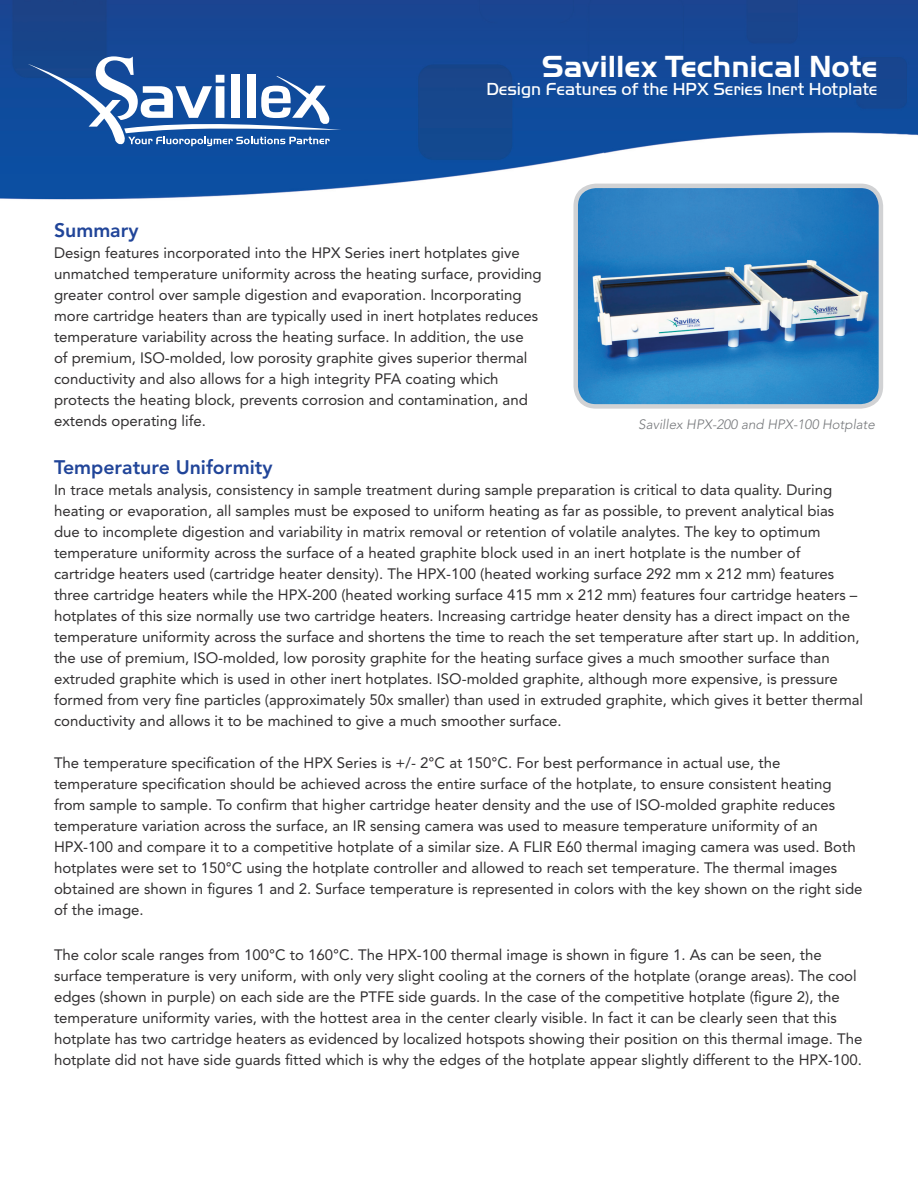
<style>
.page{position:relative;width:918px;height:1188px;background:#fff}
.page>*{position:absolute;margin:0;border:0;box-sizing:border-box;transform-origin:0 0}
.t1{font:700 31.5px "Handel Got D";color:#fff}
.t2{font:800 19.5px "Avenir LT Std";color:#214599}
.t3{font:300 18px "Handel Got D";color:#fff}
.t4{font:15px/21px "Avenir LT Std";color:#312f30}
.t5{font:italic 300 13.5px "Avenir LT Std";color:#76787b}
.s1{color:#231f20}
</style>
<div class="page">
<img style="left:0;top:0;width:918px;height:200px">
<svg style="left:28px;top:56px;width:313px;height:90px"></svg>
<img style="left:576px;top:186px;width:305px;height:218px">
<div style="left:573px;top:184px;width:310px;height:225px;border:4px solid #d1d2d4;border-radius:20px"></div>
<h1 class="t1" style="left:542px;top:48px;width:337px">Savillex Technical Note</h1>
<p class="t3" style="left:486px;top:78px;width:393px">Design Features of the HPX Series Inert Hotplate</p>
<h2 class="t2" style="left:54px;top:219px;width:86px">Summary</h2>
<p class="t4" style="left:54px;top:243px;width:489px">Design features incorporated into the HPX Series inert hotplates give unmatched temperature uniformity across the heating surface, providing greater control over sample digestion and evaporation. Incorporating more cartridge heaters than are typically used in inert hotplates reduces temperature variability across the heating surface. In addition, the use<br>of premium, ISO-molded, low porosity graphite gives superior thermal conductivity and also allows for a high integrity PFA coating which protects the heating block, prevents corrosion and contamination, and extends operating life.</p>
<h2 class="t2" style="left:54px;top:456px;width:220px">Temperature Uniformity</h2>
<p class="t4" style="left:54px;top:480px;width:811px">In trace metals analysis, consistency in sample treatment during sample preparation is critical to data quality. During heating or evaporation, all samples must be exposed to uniform heating as far as possible, to prevent analytical bias due to incomplete digestion and variability in matrix removal or retention of volatile analytes. The key to optimum temperature uniformity across the surface of a heated graphite block used in an inert hotplate is the number of cartridge heaters used (cartridge heater density). The HPX-100 (heated working surface 292 mm x 212 mm) features three cartridge heaters while the HPX-200 (heated working surface 415 mm x 212 mm) features four cartridge heaters – hotplates of this size normally use two cartridge heaters. Increasing cartridge heater density has a direct impact on the temperature uniformity across the surface and shortens the time to reach the set temperature after start up. In addition, the use of premium, ISO-molded, low porosity graphite for the heating surface gives a much smoother surface than extruded graphite which is used in other inert hotplates. ISO-molded graphite, although more expensive, is pressure formed from very fine particles (approximately 50x smaller) than used in extruded graphite, which gives it better thermal conductivity and allows it to be machined to give a much smoother surface.</p>
<p class="t4" style="left:54px;top:753px;width:810px">The temperature specification of the HPX Series is +/- 2<span class="s1">°</span>C at 150<span class="s1">°</span>C. For best performance in actual use, the temperature specification should be achieved across the entire surface of the hotplate, to ensure consistent heating from sample to sample. To confirm that higher cartridge heater density and the use of ISO-molded graphite reduces temperature variation across the surface, an IR sensing camera was used to measure temperature uniformity of an HPX-100 and compare it to a competitive hotplate of a similar size. A FLIR E60 thermal imaging camera was used. Both hotplates were set to 150<span class="s1">°</span>C using the hotplate controller and allowed to reach set temperature. The thermal images obtained are shown in figures 1 and 2. Surface temperature is represented in colors with the key shown on the right side of the image.</p>
<p class="t4" style="left:54px;top:945px;width:810px">The color scale ranges from 100<span class="s1">°</span>C to 160<span class="s1">°</span>C. The HPX-100 thermal image is shown in figure 1. As can be seen, the surface temperature is very uniform, with only very slight cooling at the corners of the hotplate (orange areas). The cool edges (shown in purple) on each side are the PTFE side guards. In the case of the competitive hotplate (figure 2), the temperature uniformity varies, with the hottest area in the center clearly visible. In fact it can be clearly seen that this hotplate has two cartridge heaters as evidenced by localized hotspots showing their position on this thermal image. The hotplate did not have side guards fitted which is why the edges of the hotplate appear slightly different to the HPX-100.</p>
<p class="t5" style="left:638px;top:416px;width:238px">Savillex HPX-200 and HPX-100 Hotplate</p>
</div>
